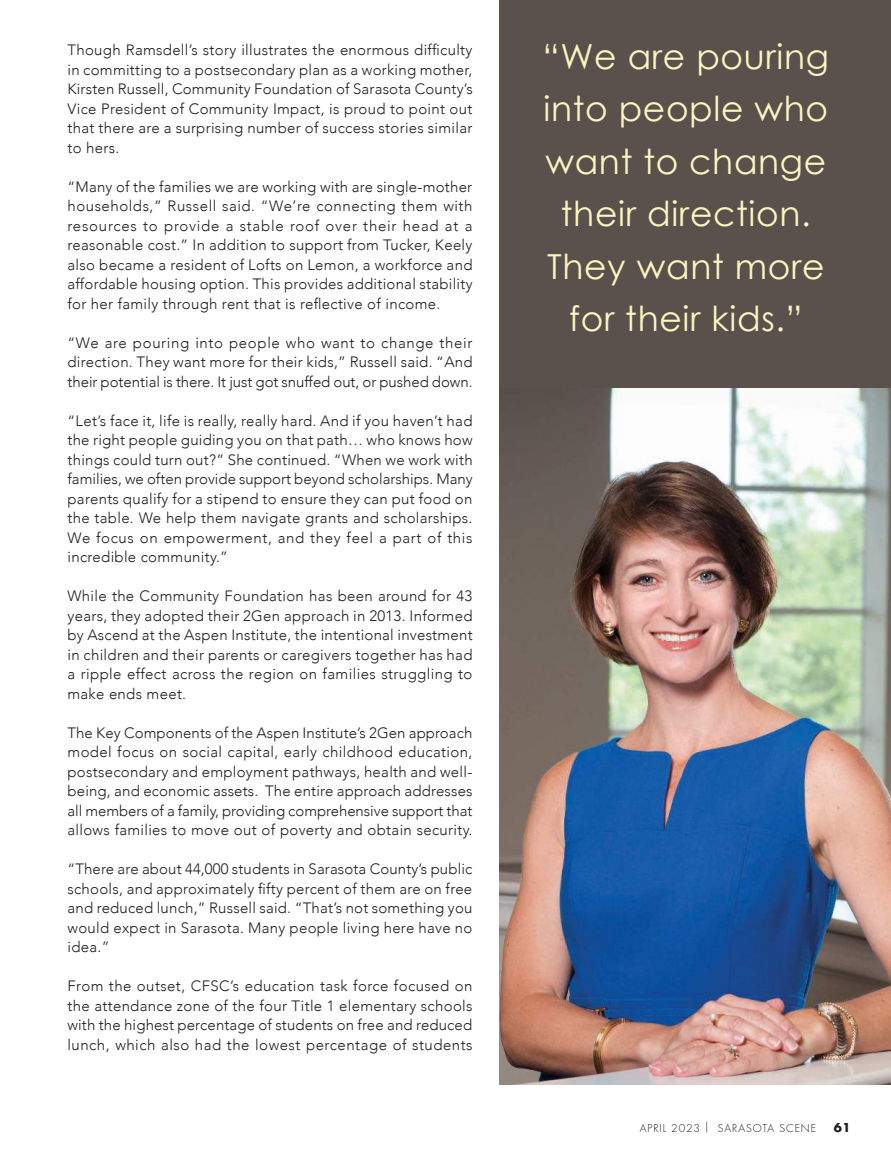
<style>
.page{position:relative;width:891px;height:1161px;background:#fff}
.page>*{position:absolute;margin:0;border:0;box-sizing:border-box;transform-origin:0 0}
.t1{font:34.5px/52.5px "Century Gothic";letter-spacing:.02em;color:#fdf4c1;text-align:center}
.t2{font:300 15px/19.5px "Avenir";letter-spacing:.02em;color:#221e1f;text-align:justify}
.t3{font:700 12px "Futura";color:#221e1f}
.t4{font:300 10.5px "Futura Std";letter-spacing:.09em;color:#221e1f}
</style>
<div class="page">
<div style="left:500px;top:0;width:391px;height:1085px;background:#5a514c"></div>
<img style="left:500px;top:388px;width:391px;height:697px">
<p class="t2" style="left:67px;top:41px;width:407px">Though Ramsdell’s story illustrates the enormous dif昀椀culty in committing to a postsecondary plan as a working mother, Kirsten Russell, Community Foundation of Sarasota County’s Vice President of Community Impact, is proud to point out that there are a surprising number of success stories similar to hers.</p>
<p class="t2" style="left:67px;top:177px;width:407px">“Many of the families we are working with are single-mother households,” Russell said. “We’re connecting them with resources to provide a stable roof over their head at a reasonable cost.” In addition to support from Tucker, Keely also became a resident of Lofts on Lemon, a workforce and affordable housing option. This provides additional stability for her family through rent that is re昀氀ective of income.</p>
<p class="t2" style="left:67px;top:333px;width:407px">“We are pouring into people who want to change their direction. They want more for their kids,” Russell said. “And their potential is there. It just got snuffed out, or pushed down.</p>
<p class="t2" style="left:67px;top:411px;width:407px">“Let’s face it, life is really, really hard. And if you haven’t had the right people guiding you on that path… who knows how things could turn out?” She continued. “When we work with families, we often provide support beyond scholarships. Many parents qualify for a stipend to ensure they can put food on the table. We help them navigate grants and scholarships.<br>We focus on empowerment, and they feel a part of this incredible community.”</p>
<p class="t2" style="left:67px;top:587px;width:407px">While the Community Foundation has been around for 43 years, they adopted their 2Gen approach in 2013. Informed by Ascend at the Aspen Institute, the intentional investment in children and their parents or caregivers together has had a ripple effect across the region on families struggling to make ends meet.</p>
<p class="t2" style="left:67px;top:723px;width:407px">The Key Components of the Aspen Institute’s 2Gen approach model focus on social capital, early childhood education, postsecondary and employment pathways, health and well&shy;being, and economic assets. The entire approach addresses all members of a family, providing comprehensive support that allows families to move out of poverty and obtain security.</p>
<p class="t2" style="left:67px;top:860px;width:407px">“There are about 44,000 students in Sarasota County’s public schools, and approximately 昀椀fty percent of them are on free and reduced lunch,” Russell said. “That’s not something you would expect in Sarasota. Many people living here have no idea.”</p>
<p class="t2" style="left:67px;top:977px;width:407px">From the outset, CFSC’s education task force focused on the attendance zone of the four Title 1 elementary schools with the highest percentage of students on free and reduced lunch, which also had the lowest percentage of students</p>
<h1 class="t1" style="left:542px;top:33px;width:288px">“We are pouring into people who want to change their direction.<br>They want more for their kids.”</h1>
<p class="t4" style="left:640px;top:1124px;width:178px">APRIL 2023 | SARASOTA SCENE</p>
<p class="t3" style="left:834px;top:1121px;width:18px">61</p>
</div>
